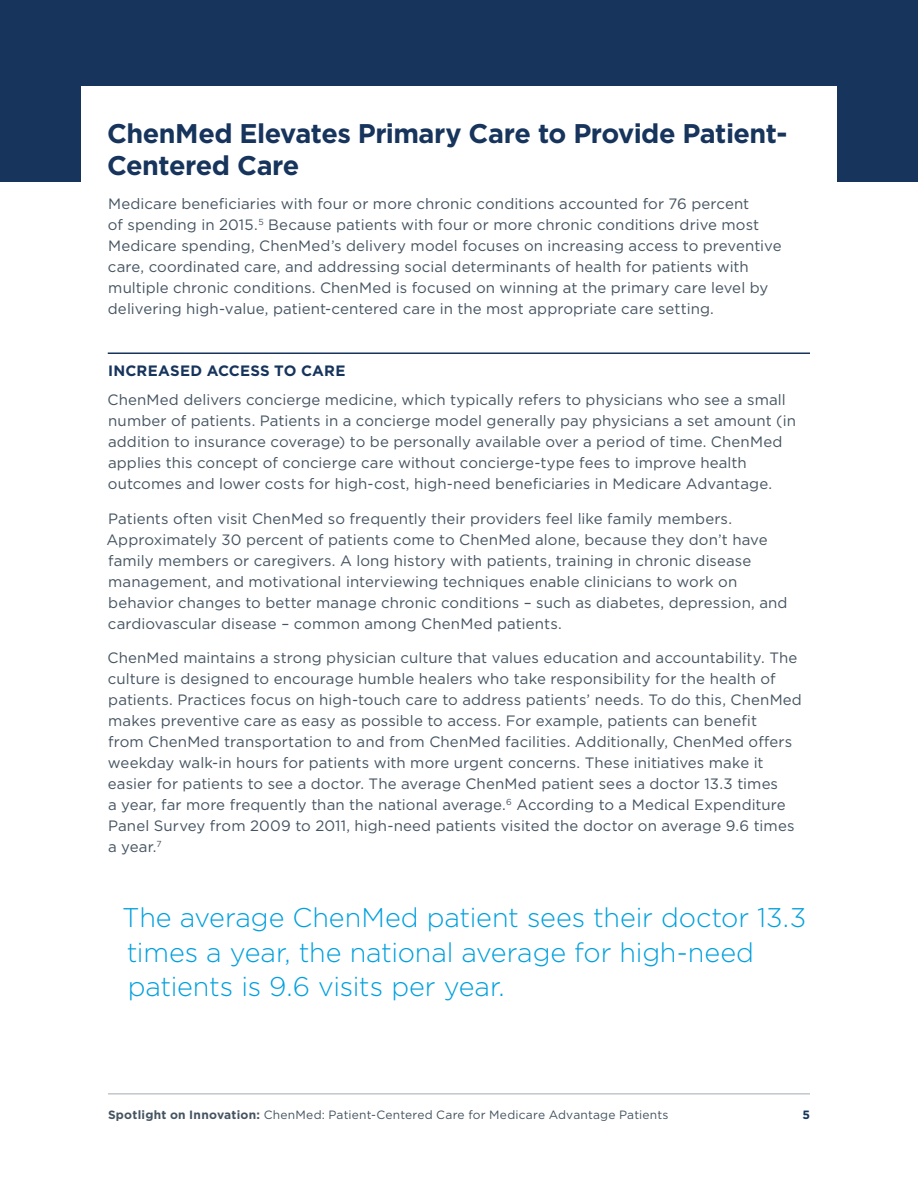
<style>
.page{position:relative;width:918px;height:1188px;background:#fff}
.page>*{position:absolute;margin:0;border:0;box-sizing:border-box;transform-origin:0 0}
.t1{font:300 27px/34.5px "Gotham";letter-spacing:-.005em;color:#00a0dd}
.t2{font:700 27px/31.5px "Gotham";letter-spacing:-.02em;color:#16345c}
.t3{font:15px/21px "Gotham";letter-spacing:.005em;color:#455461}
.t4{font:700 15px "Gotham";letter-spacing:.015em;color:#16345c}
.t5{font:12px "Gotham";letter-spacing:.015em;color:#455461}
.t6{font:700 12px "Gotham";color:#16345c}
.s1{font-weight:700}
</style>
<div class="page">
<hr style="left:108px;top:1094px;width:702px;height:1px;background:#455461">
<div style="left:0;top:0;width:918px;height:182px;background:#16345c"></div>
<div style="left:81px;top:86px;width:756px;height:104px;background:#fff"></div>
<hr style="left:108px;top:352px;width:702px;height:2px;background:#16345c">
<h1 class="t2" style="left:107px;top:118px;width:682px">ChenMed Elevates Primary Care to Provide Patient-<br>Centered Care</h1>
<p class="t3" style="left:108px;top:193px;width:675px">Medicare beneficiaries with four or more chronic conditions accounted for 76 percent<br>of spending in 2015.<sup>5</sup> Because patients with four or more chronic conditions drive most Medicare spending, ChenMed’s delivery model focuses on increasing access to preventive care, coordinated care, and addressing social determinants of health for patients with multiple chronic conditions. ChenMed is focused on winning at the primary care level by delivering high-value, patient-centered care in the most appropriate care setting.</p>
<p class="t4" style="left:108px;top:360px;width:239px">INCREASED ACCESS TO CARE</p>
<p class="t3" style="left:108px;top:389px;width:690px">ChenMed delivers concierge medicine, which typically refers to physicians who see a small number of patients. Patients in a concierge model generally pay physicians a set amount (in addition to insurance coverage) to be personally available over a period of time. ChenMed applies this concept of concierge care without concierge-type fees to improve health outcomes and lower costs for high-cost, high-need beneficiaries in Medicare Advantage.</p>
<p class="t3" style="left:106px;top:508px;width:683px">Patients often visit ChenMed so frequently their providers feel like family members.<br>Approximately 30 percent of patients come to ChenMed alone, because they don’t have family members or caregivers. A long history with patients, training in chronic disease management, and motivational interviewing techniques enable clinicians to work on behavior changes to better manage chronic conditions – such as diabetes, depression, and cardiovascular disease – common among ChenMed patients.</p>
<p class="t3" style="left:108px;top:647px;width:696px">ChenMed maintains a strong physician culture that values education and accountability. The culture is designed to encourage humble healers who take responsibility for the health of patients. Practices focus on high-touch care to address patients’ needs. To do this, ChenMed makes preventive care as easy as possible to access. For example, patients can benefit<br>from ChenMed transportation to and from ChenMed facilities. Additionally, ChenMed offers weekday walk-in hours for patients with more urgent concerns. These initiatives make it easier for patients to see a doctor. The average ChenMed patient sees a doctor 13.3 times<br>a year, far more frequently than the national average.<sup>6</sup> According to a Medical Expenditure Panel Survey from 2009 to 2011, high-need patients visited the doctor on average 9.6 times a year.<sup>7</sup></p>
<h1 class="t1" style="left:122px;top:900px;width:686px">The average ChenMed patient sees their doctor 13.3 times a year, the national average for high-need patients is 9.6 visits per year.</h1>
<p class="t5" style="left:108px;top:1107px;width:562px"><span class="s1">Spotlight on Innovation:</span> ChenMed: Patient-Centered Care for Medicare Advantage Patients</p>
<p class="t6" style="left:802px;top:1107px;width:9px">5</p>
</div>
